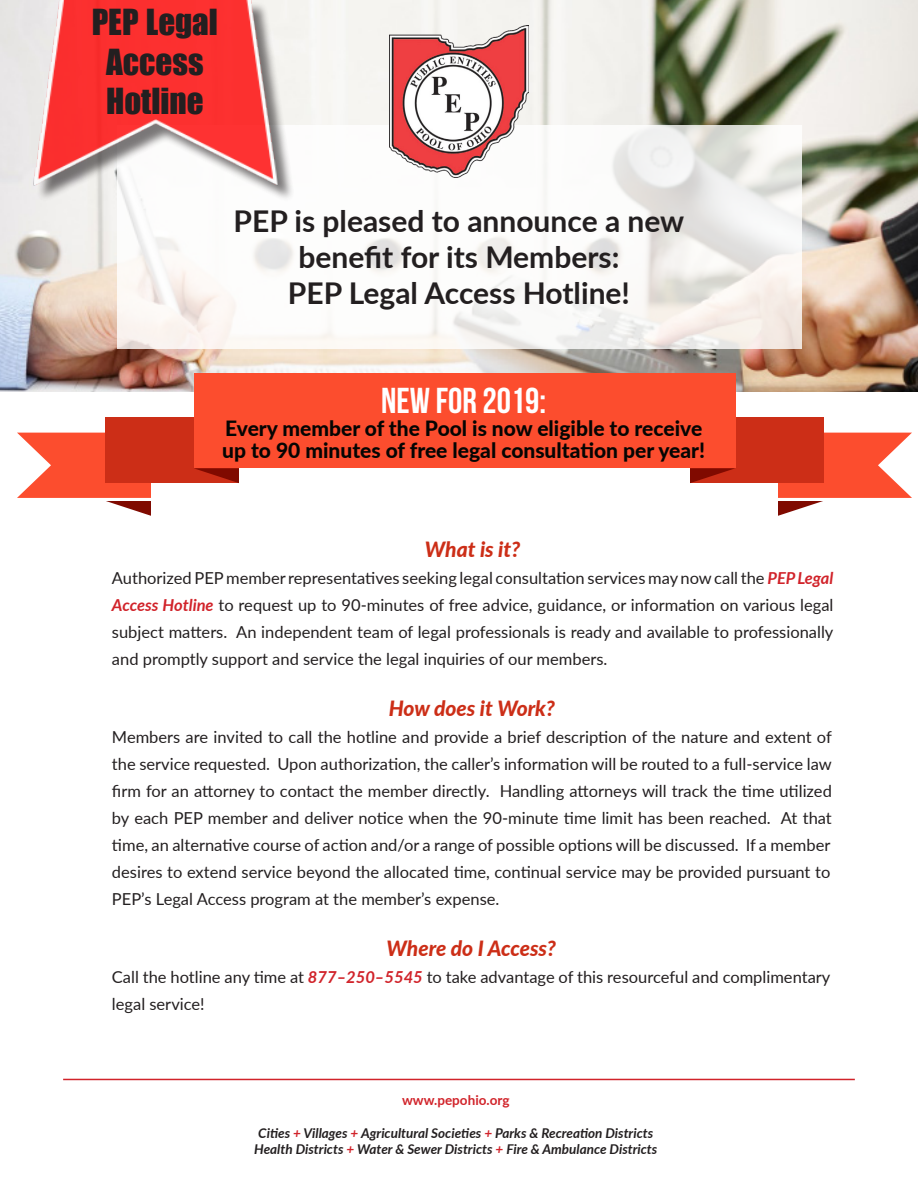
<style>
.page{position:relative;width:918px;height:1188px;background:#fff}
.page>*{position:absolute;margin:0;border:0;box-sizing:border-box;transform-origin:0 0}
.t1{font:36px "Bebas Neue";color:#fff}
.t2{font:33px/39.6px "Impact";color:#231f20;text-align:center}
.t3{font:700 30px/36px "Lato";color:#231f20;text-align:center}
.t4{font:800 21px/22.5px "Lato";color:#050503}
.t5{font:italic 800 21px "Lato";color:#cc2e17}
.t6{font:16.5px/27px "Lato";color:#231f20;text-align:justify}
.t7{font:italic 700 13.5px "Lato";color:#231f20}
.t8{font:700 13.5px "Lato";color:#d1232a}
.s1{font-weight:700;font-style:italic;color:#d1232a}
.s2{color:#d1232a}
</style>
<div class="page">
<img style="left:0;top:0;width:918px;height:391px">
<svg style="left:117px;top:125px;width:684px;height:224px"></svg>
<div style="left:36px;top:1px;width:259px;height:202px;background:#231f20;opacity:.75"></div>
<img style="left:21px;top:0;width:271px;height:196px">
<hr style="left:63px;top:1079px;width:792px;height:1px;background:#d1232a">
<svg style="left:778px;top:433px;width:134px;height:83px"></svg>
<div style="left:690px;top:418px;width:133px;height:65px;background:#cc2e17"></div>
<svg style="left:690px;top:468px;width:45px;height:15px"></svg>
<svg style="left:17px;top:433px;width:134px;height:83px"></svg>
<div style="left:106px;top:418px;width:133px;height:65px;background:#cc2e17"></div>
<svg style="left:194px;top:468px;width:45px;height:15px"></svg>
<div style="left:194px;top:373px;width:541px;height:95px;background:#fc4d2e"></div>
<img style="left:389px;top:26px;width:140px;height:152px">
<p class="t2" style="left:92px;top:1px;width:128px">PEP Legal<br>Access</p>
<p class="t2" style="left:106px;top:81px;width:99px">Hotline</p>
<p class="t3" style="left:234px;top:202px;width:452px">PEP is pleased to announce a new benefit for its Members:</p>
<p class="t3" style="left:288px;top:274px;width:344px">PEP Legal Access Hotline!</p>
<p class="t1" style="left:381px;top:381px;width:166px">NEW for 2019:</p>
<p class="t4" style="left:222px;top:416px;width:484px">Every member of the Pool is now eligible to receive up to 90 minutes of free legal consultation per year!</p>
<p class="t5" style="left:425px;top:533px;width:97px">What is it?</p>
<p class="t6" style="left:112px;top:564px;width:723px">Authorized PEP member representatives seeking legal consultation services may now call the <span class="s1">PEP Legal Access Hotline</span> to request up to 90-minutes of free advice, guidance, or information on various legal subject matters. An independent team of legal professionals is ready and available to professionally and promptly support and service the legal inquiries of our members.</p>
<p class="t5" style="left:389px;top:692px;width:168px">How does it Work?</p>
<p class="t6" style="left:112px;top:723px;width:721px">Members are invited to call the hotline and provide a brief description of the nature and extent of the service requested. Upon authorization, the caller’s information will be routed to a full-service law firm for an attorney to contact the member directly. Handling attorneys will track the time utilized by each PEP member and deliver notice when the 90-minute time limit has been reached. At that time, an alternative course of action and/or a range of possible options will be discussed. If a member desires to extend service beyond the allocated time, continual service may be provided pursuant to PEP’s Legal Access program at the member’s expense.</p>
<p class="t5" style="left:387px;top:932px;width:171px">Where do I Access?</p>
<p class="t6" style="left:112px;top:963px;width:720px">Call the hotline any time at <span class="s1">877–250–5545</span> to take advantage of this resourceful and complimentary legal service!</p>
<p class="t8" style="left:402px;top:1091px;width:109px">www.pepohio.org</p>
<p class="t7" style="left:258px;top:1123px;width:396px">Cities <span class="s2">+</span> Villages <span class="s2">+</span> Agricultural Societies <span class="s2">+</span> Parks &amp; Recreation Districts</p>
<p class="t7" style="left:254px;top:1139px;width:405px">Health Districts <span class="s2">+</span> Water &amp; Sewer Districts <span class="s2">+</span> Fire &amp; Ambulance Districts</p>
</div>
